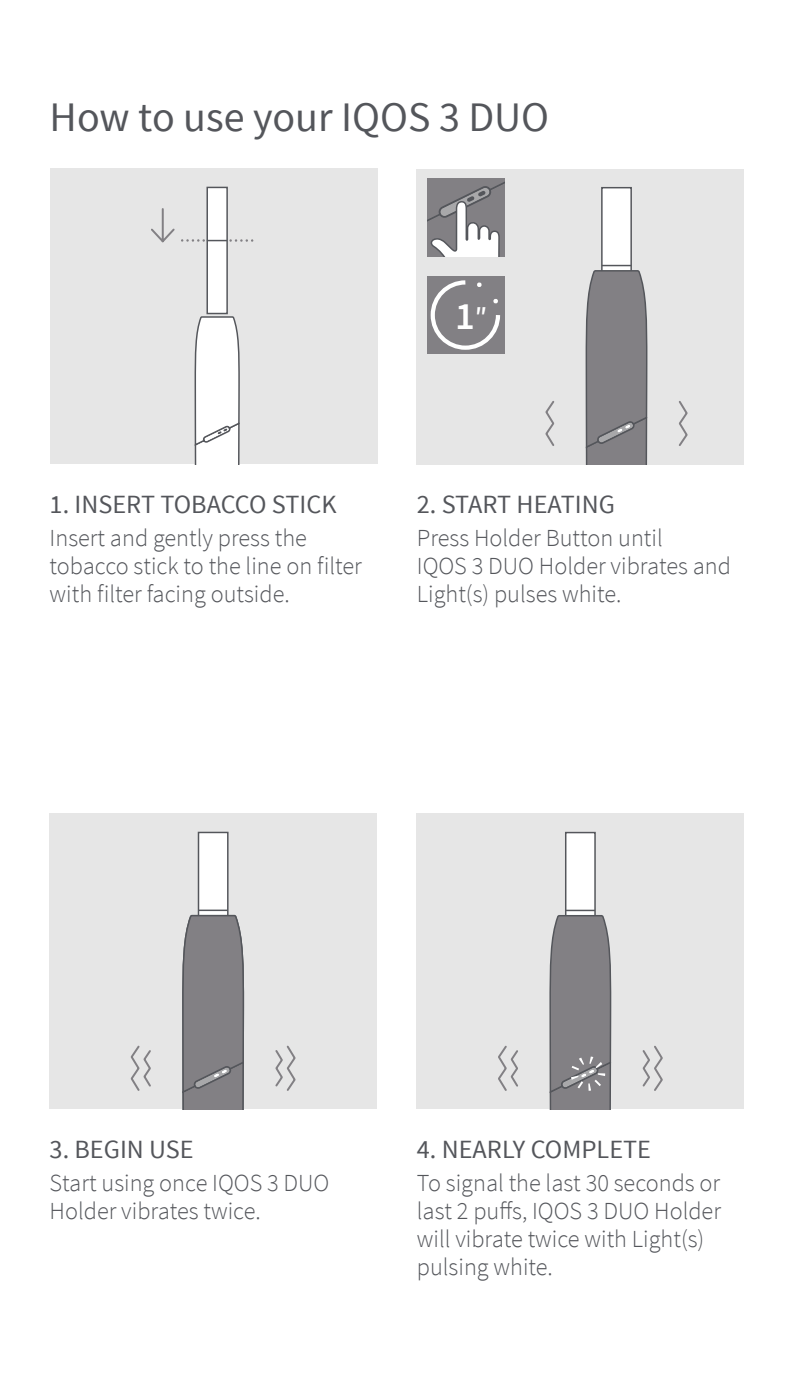
<style>
.page{position:relative;width:794px;height:1389px;background:#fff}
.page>*{position:absolute;margin:0;border:0;box-sizing:border-box;transform-origin:0 0}
.t1{font:42px "Source Sans Pro";color:#54565b}
.t2{font:600 38.5px "Source Sans Pro";color:#fff}
.t3{font:26.25px "Source Sans Pro";color:#54565b}
.t4{font:300 24.5px/28px "Source Sans Pro";color:#54565b}
.s1{font-size:24.5px}
</style>
<div class="page">
<div style="left:50px;top:169px;width:327px;height:295px;background:#e6e6e6"></div>
<div style="left:207px;top:187px;width:20px;height:127px;background:#fff"></div>
<div style="left:206px;top:187px;width:22px;height:127px;border:1px solid #54565b"></div>
<svg style="left:182px;top:239px;width:71px;height:3px"></svg>
<svg style="left:194px;top:314px;width:46px;height:150px;background:#ededee"></svg>
<svg style="left:151px;top:208px;width:24px;height:35px"></svg>
<div style="left:417px;top:169px;width:327px;height:295px;background:#e6e6e6"></div>
<svg style="left:427px;top:179px;width:78px;height:77px;background:#9c9b9e"></svg>
<svg style="left:427px;top:276px;width:78px;height:78px;background:#8f8e91"></svg>
<svg style="left:545px;top:187px;width:143px;height:277px"></svg>
<div style="left:50px;top:814px;width:327px;height:295px;background:#e6e6e6"></div>
<svg style="left:130px;top:831px;width:166px;height:278px"></svg>
<div style="left:417px;top:814px;width:327px;height:295px;background:#e6e6e6"></div>
<svg style="left:498px;top:831px;width:165px;height:278px"></svg>
<div style="left:570px;top:1056px;width:35px;height:35px;border:7px dashed #fff;border-radius:50%"></div>
<h1 class="t1" style="left:50px;top:91px;width:501px">How to use your IQOS 3 DUO</h1>
<h2 class="t2" style="left:455px;top:292px;width:33px">1<span class="s1">″</span></h2>
<p class="t3" style="left:50px;top:488px;width:288px">1. INSERT TOBACCO STICK</p>
<p class="t4" style="left:50px;top:524px;width:314px">Insert and gently press the tobacco stick to the line on filter with filter facing outside.</p>
<p class="t3" style="left:417px;top:488px;width:200px">2. START HEATING</p>
<p class="t4" style="left:417px;top:524px;width:316px">Press Holder Button until<br>IQOS 3 DUO Holder vibrates and<br>Light(s) pulses white.</p>
<p class="t3" style="left:50px;top:1133px;width:146px">3. BEGIN USE</p>
<p class="t4" style="left:50px;top:1169px;width:281px">Start using once IQOS 3 DUO<br>Holder vibrates twice.</p>
<p class="t3" style="left:417px;top:1133px;width:236px">4. NEARLY COMPLETE</p>
<p class="t4" style="left:417px;top:1169px;width:306px">To signal the last 30 seconds or last 2 puffs, IQOS 3 DUO Holder will vibrate twice with Light(s) pulsing white.</p>
</div>
